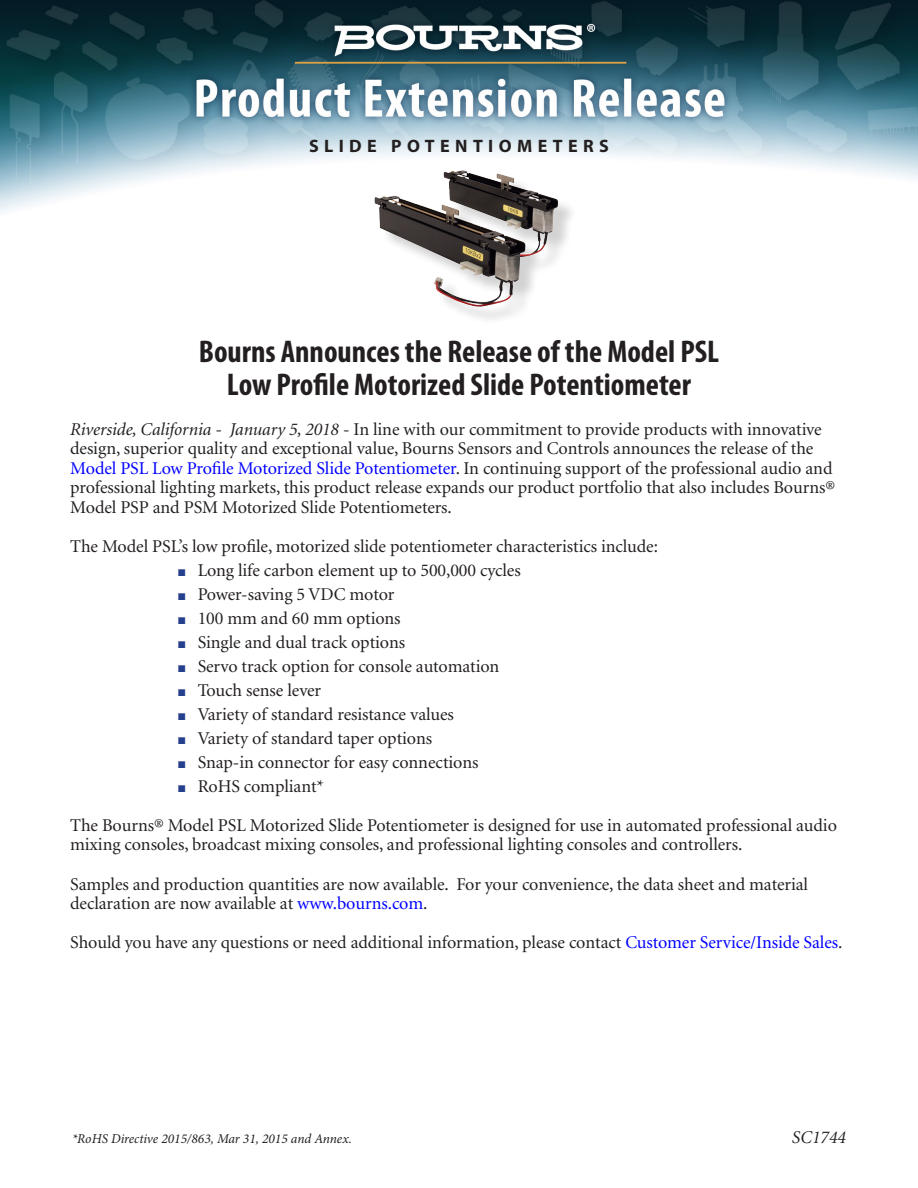
<style>
.page{position:relative;width:918px;height:1188px;background:#fff}
.page>*{position:absolute;margin:0;border:0;box-sizing:border-box;transform-origin:0 0}
.t1{font:700 condensed 31.5px/33px "Myriad Pro";color:#231f20;text-align:center}
.t2{font:18px/19.5px "Minion";letter-spacing:-.005em;color:#231f20}
.t3{font:700 18px "Myriad Pro";letter-spacing:.3em;color:#231f20}
.t4{font:italic 18px "Minion";color:#231f20}
.t5{font:italic 13.5px "Minion Pro";color:#231f20}
.s1{font-style:italic}
.s2{color:#00f}
.s3{color:#253f8e}
</style>
<div class="page">
<img style="left:0;top:0;width:918px;height:212px">
<div style="left:377px;top:173px;width:199px;height:152px;background:#231f20;opacity:.2"></div>
<img style="left:444px;top:170px;width:114px;height:88px">
<img style="left:375px;top:196px;width:151px;height:112px">
<p class="t3" style="left:309px;top:134px;width:301px">SLIDE POTENTIOMETERS</p>
<h1 class="t1" style="left:199px;top:335px;width:522px">Bourns Announces the Release of the Model PSL<br>Low Profile Motorized Slide Potentiometer</h1>
<p class="t2" style="left:70px;top:420px;width:766px"><span class="s1">Riverside, California - January 5, 2018</span> - In line with our commitment to provide products with innovative design, superior quality and exceptional value, Bourns Sensors and Controls announces the release of the <span class="s2">Model PSL Low Profile Motorized Slide Potentiometer</span>. In continuing support of the professional audio and professional lighting markets, this product release expands our product portfolio that also includes Bourns® Model PSP and PSM Motorized Slide Potentiometers.</p>
<p class="t2" style="left:70px;top:537px;width:589px">The Model PSL’s low profile, motorized slide potentiometer characteristics include:</p>
<p class="t2" style="left:178px;top:561px;width:344px"><span class="s3">■</span> Long life carbon element up to 500,000 cycles</p>
<p class="t2" style="left:178px;top:585px;width:218px"><span class="s3">■</span> Power-saving 5 VDC motor</p>
<p class="t2" style="left:178px;top:609px;width:224px"><span class="s3">■</span> 100 mm and 60 mm options</p>
<p class="t2" style="left:178px;top:633px;width:229px"><span class="s3">■</span> Single and dual track options</p>
<p class="t2" style="left:178px;top:657px;width:323px"><span class="s3">■</span> Servo track option for console automation</p>
<p class="t2" style="left:178px;top:681px;width:145px"><span class="s3">■</span> Touch sense lever</p>
<p class="t2" style="left:178px;top:705px;width:277px"><span class="s3">■</span> Variety of standard resistance values</p>
<p class="t2" style="left:178px;top:729px;width:256px"><span class="s3">■</span> Variety of standard taper options</p>
<p class="t2" style="left:178px;top:753px;width:302px"><span class="s3">■</span> Snap-in connector for easy connections</p>
<p class="t2" style="left:70px;top:767px;width:768px;line-height:39px;text-indent:108px"><span class="s3">■</span> RoHS compliant*<br>The Bourns® Model PSL Motorized Slide Potentiometer is designed for use in automated professional audio</p>
<p class="t2" style="left:70px;top:826px;width:739px;line-height:39px">mixing consoles, broadcast mixing consoles, and professional lighting consoles and controllers.<br>Samples and production quantities are now available. For your convenience, the data sheet and material</p>
<p class="t2" style="left:70px;top:884px;width:774px;line-height:39px">declaration are now available at <span class="s2">www.bourns.com</span>.<br>Should you have any questions or need additional information, please contact <span class="s2">Customer Service/Inside Sales</span>.</p>
<p class="t5" style="left:72px;top:1129px;width:281px">*RoHS Directive 2015/863, Mar 31, 2015 and Annex.</p>
<p class="t4" style="left:792px;top:1128px;width:56px">SC1744</p>
</div>
